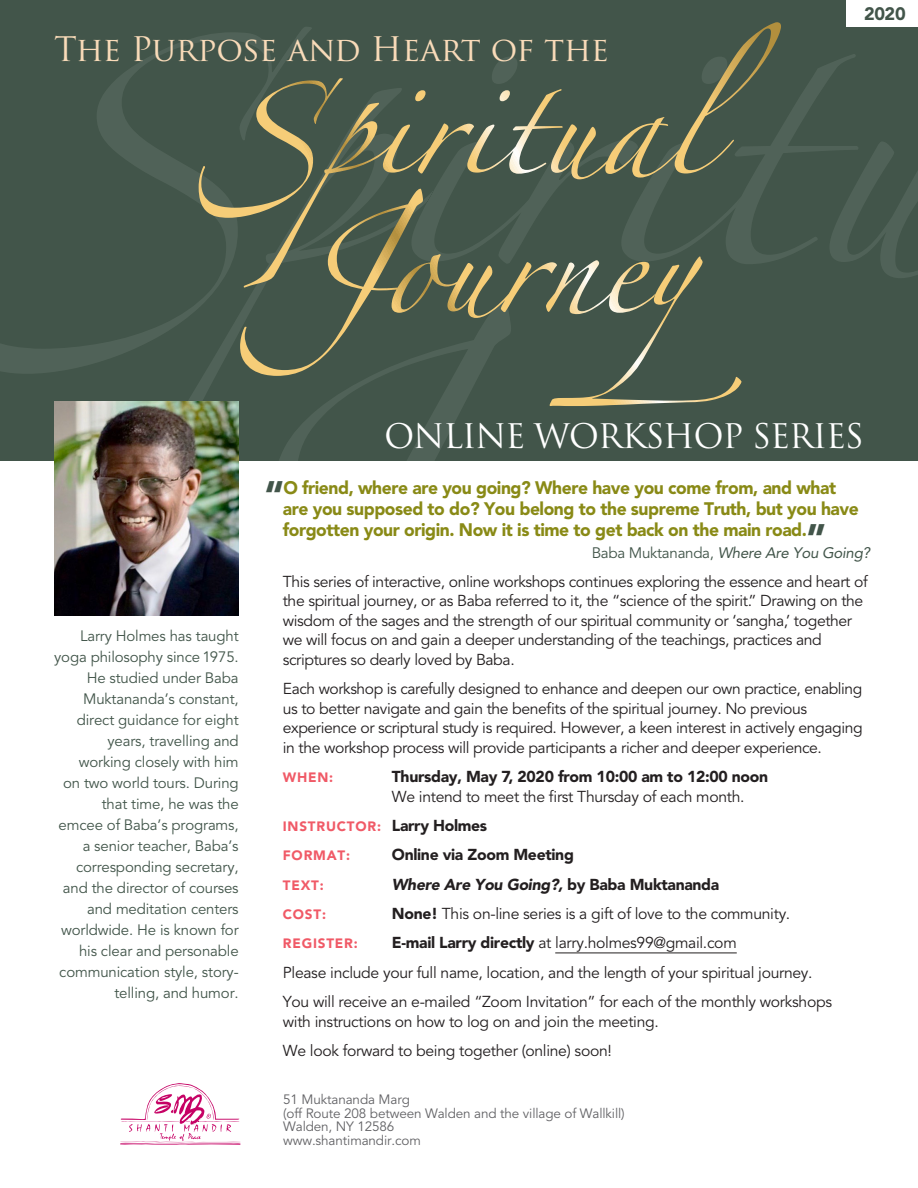
<style>
.page{position:relative;width:918px;height:1188px;background:#fff}
.page>*{position:absolute;margin:0;border:0;box-sizing:border-box;transform-origin:0 0}
.t1{font:900 39.45px "Avenir";color:#42554a}
.t2{font:33px "Trajan Pro";letter-spacing:-.01em;color:#f9dbb9}
.t3{font:33px "Trajan Pro";letter-spacing:-.035em;color:#fff}
.t4{font:900 18px/21.1px "Avenir";letter-spacing:-.025em;color:#898a16}
.t5{font:900 18px "Avenir";color:#42554a}
.t6{font:15.75px/19.5px "Avenir";letter-spacing:-.025em;color:#231f20}
.t7{font:italic 900 15.75px "Avenir";letter-spacing:-.02em;color:#231f20}
.t8{font:900 15.75px "Avenir";letter-spacing:-.02em;color:#231f20}
.t9{font:italic 15.15px "Avenir";letter-spacing:-.02em;color:#42554a}
.t10{font:15px/21px "Avenir";letter-spacing:-.01em;color:#42554a;text-align:right}
.t11{font:13.5px/13.5px "Avenir";letter-spacing:-.01em;color:#636366}
.t12{font:900 13.5px "Avenir";letter-spacing:.06em;color:#f05a67}
.s1{font-size:39.45px;color:#42554a}
.s2{font-style:normal}
.s3{font-weight:900}
.s4{font-size:15.75px;color:#231f20}
</style>
<div class="page">
<svg style="left:0;top:0;width:918px;height:461px;background:#495a4d"></svg>
<svg style="left:120px;top:1083px;width:120px;height:62px"></svg>
<hr style="left:555px;top:953px;width:182px;height:1px;background:#231f20">
<img style="left:54px;top:402px;width:185px;height:214px">
<div style="left:846px;top:0;width:72px;height:27px;background:#fff"></div>
<svg style="left:605px;top:22px;width:176px;height:156px;background:#525f4e"></svg>
<p class="t2" style="left:54px;top:28px;width:557px">The Purpose and Heart of the</p>
<p class="t5" style="left:864px;top:3px;width:43px">2020</p>
<p class="t3" style="left:385px;top:415px;width:482px">ONLINE WORKSHOP SERIES</p>
<p class="t10" style="left:54px;top:626px;width:186px">Larry Holmes has taught yoga philosophy since 1975.<br>He studied under Baba<br>Muktananda’s constant, direct guidance for eight years, travelling and working closely with him<br>on two world tours. During that time, he was the emcee of Baba’s programs, a senior teacher, Baba’s corresponding secretary, and the director of courses and meditation centers worldwide. He is known for his clear and personable communication style, story&shy;telling, and humor.</p>
<p class="t4" style="left:283px;top:477px;width:578px;text-indent:-18px"><span class="s1">“</span>O friend, where are you going? Where have you come from, and what are you supposed to do? You belong to the supreme Truth, but you have forgotten your origin. Now it is time to get back on the main road.</p>
<p class="t9" style="left:592px;top:544px;width:280px"><span class="s2">Baba Muktananda,</span> Where Are You Going?</p>
<p class="t1" style="left:807px;top:514px;width:21px">”</p>
<p class="t6" style="left:283px;top:572px;width:586px">This series of interactive, online workshops continues exploring the essence and heart of the spiritual journey, or as Baba referred to it, the “science of the spirit.” Drawing on the wisdom of the sages and the strength of our spiritual community or ‘sangha,’ together we will focus on and gain a deeper understanding of the teachings, practices and scriptures so dearly loved by Baba.</p>
<p class="t6" style="left:283px;top:680px;width:582px">Each workshop is carefully designed to enhance and deepen our own practice, enabling us to better navigate and gain the benefits of the spiritual journey. No previous experience or scriptural study is required. However, a keen interest in actively engaging in the workshop process will provide participants a richer and deeper experience.</p>
<p class="t12" style="left:283px;top:769px;width:52px">WHEN:</p>
<p class="t6" style="left:392px;top:767px;width:378px"><span class="s3">Thursday, May 7, 2020 from 10:00 am to 12:00 noon<br></span>We intend to meet the first Thursday of each month.</p>
<p class="t12" style="left:283px;top:818px;width:206px">INSTRUCTOR: <span class="s4">Larry Holmes</span></p>
<p class="t12" style="left:283px;top:847px;width:69px">FORMAT:</p>
<p class="t8" style="left:392px;top:845px;width:184px">Online via Zoom Meeting</p>
<p class="t12" style="left:283px;top:877px;width:42px">TEXT:</p>
<p class="t7" style="left:392px;top:875px;width:329px">Where Are You Going?, <span class="s2">by Baba Muktananda</span></p>
<p class="t12" style="left:283px;top:906px;width:45px">COST:</p>
<p class="t6" style="left:392px;top:904px;width:400px"><span class="s3">None!</span> This on-line series is a gift of love to the community.</p>
<p class="t12" style="left:283px;top:936px;width:76px">REGISTER:</p>
<p class="t6" style="left:392px;top:934px;width:346px"><span class="s3">E-mail Larry directly</span> at larry.holmes99@gmail.com</p>
<p class="t6" style="left:283px;top:963px;width:531px">Please include your full name, location, and the length of your spiritual journey.</p>
<p class="t6" style="left:283px;top:992px;width:551px">You will receive an e-mailed “Zoom Invitation” for each of the monthly workshops with instructions on how to log on and join the meeting.</p>
<p class="t6" style="left:283px;top:1041px;width:331px">We look forward to being together (online) soon!</p>
<p class="t11" style="left:283px;top:1093px;width:343px">51 Muktananda Marg<br>(off Route 208 between Walden and the village of Wallkill)<br>Walden, NY 12586<br>www.shantimandir.com</p>
</div>
